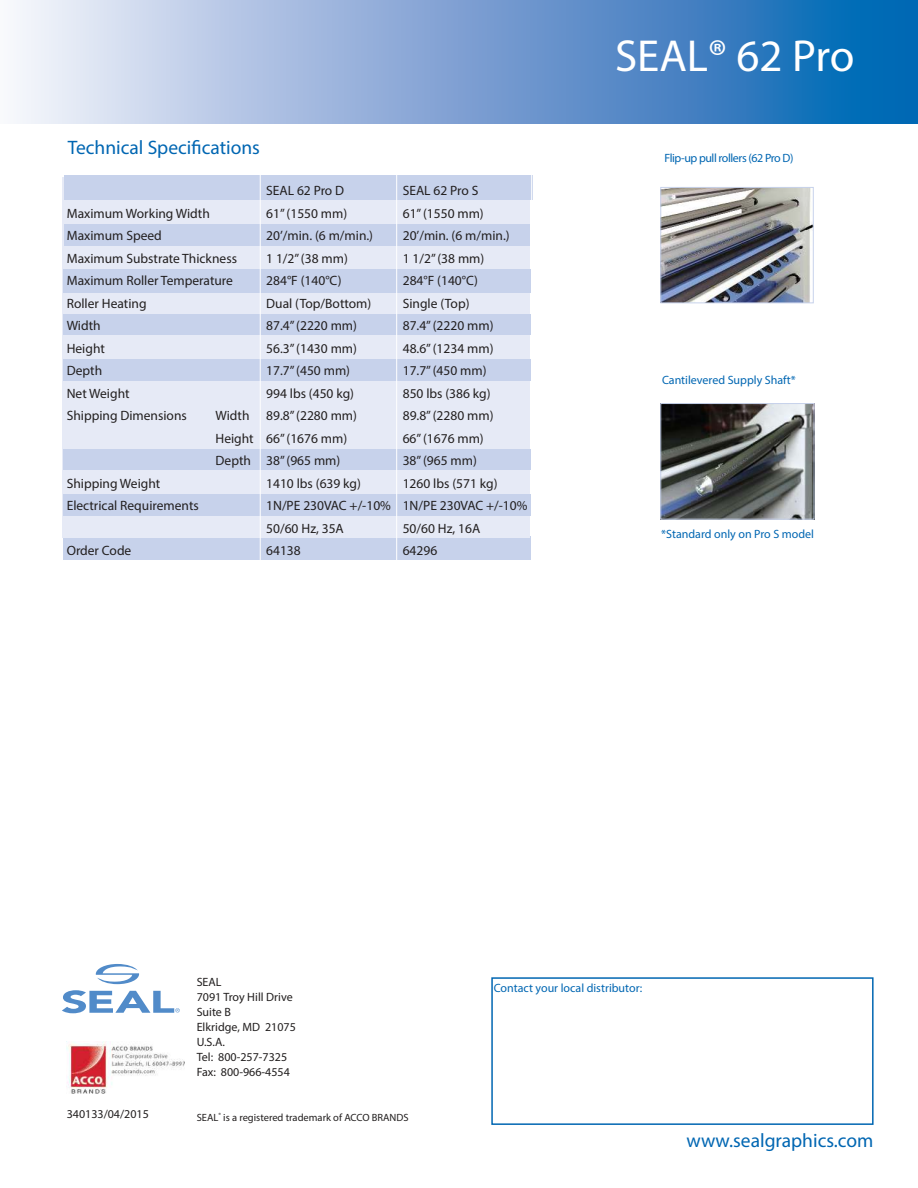
<style>
.page{position:relative;width:918px;height:1188px;background:#fff}
.page>*{position:absolute;margin:0;border:0;box-sizing:border-box;transform-origin:0 0}
.t1{font:45px "Myriad Pro";color:#fff}
.t2{font:19.5px "Myriad Pro";color:#0066b2}
.t3{font:13.5px/22.5px "Myriad Pro";color:#221f1f}
.t4{font:12px/15px "Myriad Pro";color:#221f1f}
.t5{font:12px "Myriad Pro";color:#0066b2}
.t6{font:12px "Myriad Pro";letter-spacing:-.035em;color:#0066b2}
.t7{font:10.5px "Myriad Pro";color:#221f1f}
</style>
<div class="page">
<div style="left:64px;top:536px;width:467px;height:23px;background:#c7d2eb"></div>
<img style="left:16px;top:0;width:902px;height:123px">
<div style="left:62px;top:177px;width:468px;height:361px;background:#e6eaf6"></div>
<div style="left:64px;top:175px;width:469px;height:24px;background:#c7d2eb"></div>
<div style="left:64px;top:224px;width:466px;height:22px;background:#c7d2eb"></div>
<div style="left:64px;top:269px;width:467px;height:23px;background:#c7d2eb"></div>
<div style="left:64px;top:314px;width:467px;height:20px;background:#c7d2eb"></div>
<div style="left:64px;top:359px;width:467px;height:22px;background:#c7d2eb"></div>
<div style="left:64px;top:449px;width:467px;height:20px;background:#c7d2eb"></div>
<div style="left:64px;top:495px;width:467px;height:21px;background:#c7d2eb"></div>
<hr style="left:260px;top:174px;width:1px;height:395px;background:#fff">
<img style="left:662px;top:189px;width:150px;height:112px">
<div style="left:660px;top:187px;width:154px;height:116px;border:1px solid #c7d2eb"></div>
<img style="left:662px;top:405px;width:150px;height:113px">
<div style="left:660px;top:403px;width:154px;height:117px;border:1px solid #c7d2eb"></div>
<hr style="left:396px;top:173px;width:1px;height:391px;background:#fff">
<hr style="left:531px;top:173px;width:1px;height:391px;background:#fff">
<div style="left:491px;top:977px;width:383px;height:148px;border:2px solid #0066b2"></div>
<img style="left:66px;top:1041px;width:118px;height:53px">
<svg style="left:96px;top:964px;width:43px;height:20px"></svg>
<svg style="left:62px;top:990px;width:118px;height:23px"></svg>
<h2 class="t2" style="left:68px;top:140px;width:194px">Technical Specifications</h2>
<p class="t3" style="left:266px;top:180px;width:80px">SEAL 62 Pro D</p>
<p class="t3" style="left:403px;top:180px;width:77px">SEAL 62 Pro S</p>
<p class="t3" style="left:67px;top:203px;width:145px">Maximum Working Width</p>
<p class="t3" style="left:266px;top:203px;width:83px">61” (1550 mm)</p>
<p class="t3" style="left:403px;top:203px;width:83px">61” (1550 mm)</p>
<p class="t3" style="left:67px;top:225px;width:97px">Maximum Speed</p>
<p class="t3" style="left:266px;top:225px;width:108px">20’/min. (6 m/min.)</p>
<p class="t3" style="left:403px;top:225px;width:108px">20’/min. (6 m/min.)</p>
<p class="t3" style="left:67px;top:248px;width:172px">Maximum Substrate Thickness</p>
<p class="t3" style="left:266px;top:248px;width:83px">1 1/2” (38 mm)</p>
<p class="t3" style="left:403px;top:248px;width:83px">1 1/2” (38 mm)</p>
<p class="t3" style="left:67px;top:270px;width:168px">Maximum Roller Temperature</p>
<p class="t3" style="left:266px;top:270px;width:77px">284°F (140°C)</p>
<p class="t3" style="left:403px;top:270px;width:77px">284°F (140°C)</p>
<p class="t3" style="left:67px;top:293px;width:81px">Roller Heating</p>
<p class="t3" style="left:266px;top:293px;width:107px">Dual (Top/Bottom)</p>
<p class="t3" style="left:403px;top:293px;width:68px">Single (Top)</p>
<p class="t3" style="left:67px;top:315px;width:35px">Width</p>
<p class="t3" style="left:266px;top:315px;width:92px">87.4” (2220 mm)</p>
<p class="t3" style="left:403px;top:315px;width:92px">87.4” (2220 mm)</p>
<p class="t3" style="left:67px;top:338px;width:40px">Height</p>
<p class="t3" style="left:266px;top:338px;width:92px">56.3” (1430 mm)</p>
<p class="t3" style="left:403px;top:338px;width:92px">48.6” (1234 mm)</p>
<p class="t3" style="left:67px;top:360px;width:37px">Depth</p>
<p class="t3" style="left:266px;top:360px;width:85px">17.7” (450 mm)</p>
<p class="t3" style="left:403px;top:360px;width:85px">17.7” (450 mm)</p>
<p class="t3" style="left:67px;top:383px;width:64px">Net Weight</p>
<p class="t3" style="left:266px;top:383px;width:89px">994 lbs (450 kg)</p>
<p class="t3" style="left:403px;top:383px;width:89px">850 lbs (386 kg)</p>
<p class="t3" style="left:67px;top:406px;width:122px">Shipping Dimensions</p>
<p class="t3" style="left:216px;top:406px;width:143px">Width 89.8” (2280 mm)</p>
<p class="t3" style="left:403px;top:406px;width:92px">89.8” (2280 mm)</p>
<p class="t3" style="left:216px;top:428px;width:133px">Height 66” (1676 mm)</p>
<p class="t3" style="left:403px;top:428px;width:83px">66” (1676 mm)</p>
<p class="t3" style="left:216px;top:451px;width:126px">Depth 38” (965 mm)</p>
<p class="t3" style="left:403px;top:451px;width:76px">38” (965 mm)</p>
<p class="t3" style="left:67px;top:473px;width:95px">Shipping Weight</p>
<p class="t3" style="left:266px;top:473px;width:96px">1410 lbs (639 kg)</p>
<p class="t3" style="left:403px;top:473px;width:96px">1260 lbs (571 kg)</p>
<p class="t3" style="left:67px;top:496px;width:134px">Electrical Requirements</p>
<p class="t3" style="left:266px;top:496px;width:263px">1N/PE 230VAC +/-10% 1N/PE 230VAC +/-10%<br>50/60 Hz, 35A</p>
<p class="t3" style="left:403px;top:518px;width:79px">50/60 Hz, 16A</p>
<p class="t3" style="left:67px;top:541px;width:66px">Order Code</p>
<p class="t3" style="left:266px;top:541px;width:36px">64138</p>
<p class="t3" style="left:403px;top:541px;width:36px">64296</p>
<h1 class="t1" style="left:615px;top:38px;width:241px">SEAL® 62 Pro</h1>
<p class="t6" style="left:664px;top:154px;width:130px">Flip-up pull rollers (62 Pro D)</p>
<p class="t5" style="left:662px;top:375px;width:135px">Cantilevered Supply Shaft*</p>
<p class="t5" style="left:661px;top:529px;width:154px">*Standard only on Pro S model</p>
<p class="t4" style="left:67px;top:1107px;width:84px">340133/04/2015</p>
<p class="t4" style="left:197px;top:976px;width:101px">SEAL<br>7091 Troy Hill Drive<br>Suite B<br>Elkridge, MD 21075<br>U.S.A.<br>Tel: 800-257-7325<br>Fax: 800-966-4554</p>
<p class="t7" style="left:197px;top:1113px;width:214px">SEAL<sup>®</sup> is a registered trademark of ACCO BRANDS</p>
<p class="t5" style="left:494px;top:983px;width:150px">Contact your local distributor:</p>
<h2 class="t2" style="left:686px;top:1133px;width:189px">www.sealgraphics.com</h2>
</div>
